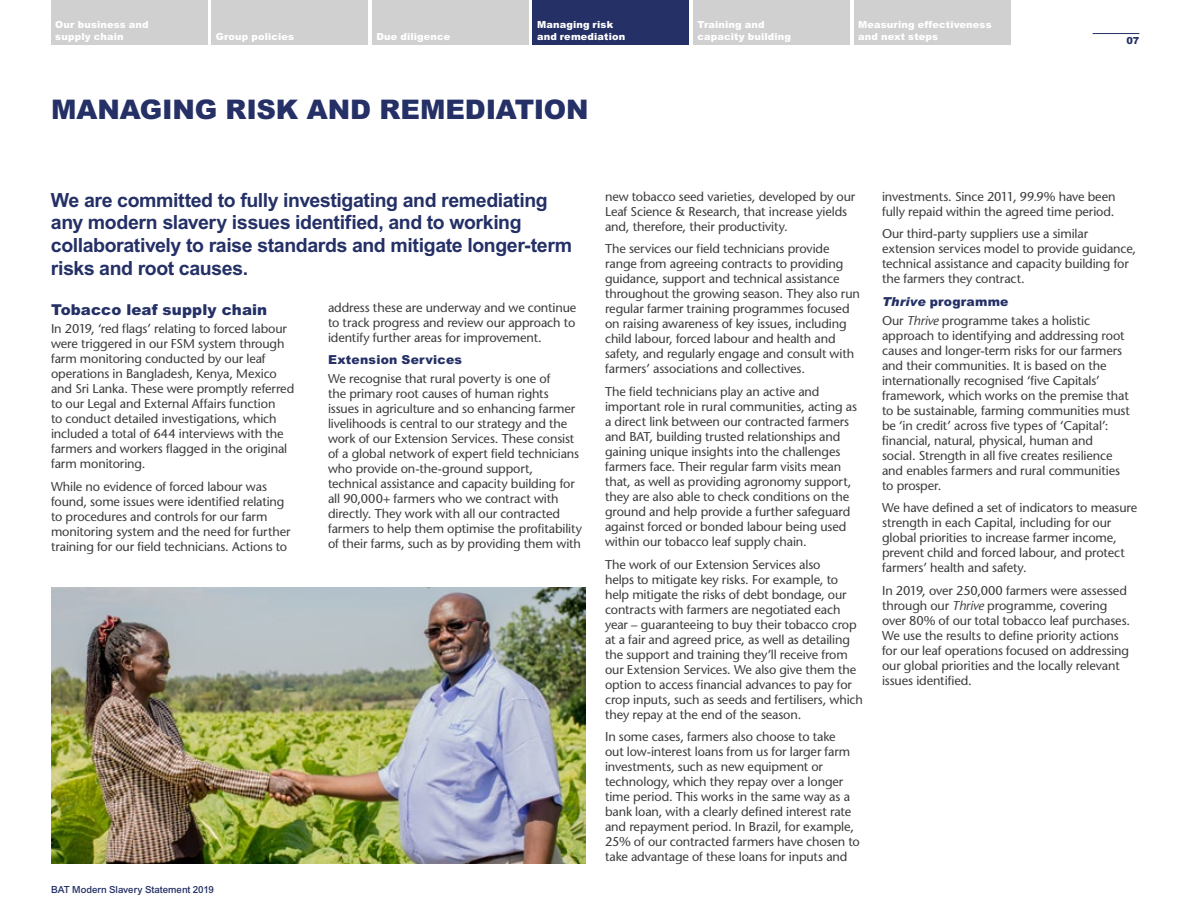
<style>
.page{position:relative;width:1191px;height:915px;background:#fff}
.page>*{position:absolute;margin:0;border:0;box-sizing:border-box;transform-origin:0 0}
.t1{font:900 27px "Arial";letter-spacing:-.01em;color:#243066}
.t2{font:700 19.5px/22.5px "Arial";letter-spacing:-.02em;color:#243066}
.t3{font:900 15px "Arial";letter-spacing:.01em;color:#243066}
.t4{font:500 12.75px/15px "Stone Sans Std";letter-spacing:-.01em;color:#3c3c3b}
.t5{font:900 12.3px "Arial";letter-spacing:.02em;color:#243066}
.t6{font:900 9.75px/12px "Arial";letter-spacing:.015em;color:#fff}
.t7{font:500 9.75px "Arial";color:#243066}
.t8{font:900 9.75px "Arial";color:#243066}
.s1{font-style:italic}
</style>
<div class="page">
<img style="left:51px;top:587px;width:535px;height:276px">
<hr style="left:1092px;top:33px;width:47px;height:1px;background:#243066">
<div style="left:51px;top:0;width:156px;height:44px;background:#d0d0d0"></div>
<div style="left:212px;top:0;width:156px;height:44px;background:#d0d0d0"></div>
<div style="left:372px;top:0;width:156px;height:44px;background:#d0d0d0"></div>
<div style="left:533px;top:0;width:156px;height:44px;background:#243066"></div>
<div style="left:693px;top:0;width:156px;height:44px;background:#d0d0d0"></div>
<div style="left:854px;top:0;width:156px;height:44px;background:#d0d0d0"></div>
<p class="t6" style="left:55px;top:18px;width:95px">Our business and supply chain</p>
<p class="t6" style="left:216px;top:30px;width:80px">Group policies</p>
<p class="t6" style="left:376px;top:30px;width:75px">Due diligence</p>
<p class="t6" style="left:537px;top:18px;width:90px">Managing risk and remediation</p>
<p class="t6" style="left:697px;top:18px;width:95px">Training and capacity building</p>
<p class="t6" style="left:858px;top:18px;width:135px">Measuring effectiveness and next steps</p>
<h1 class="t1" style="left:51px;top:93px;width:539px">MANAGING RISK AND REMEDIATION</h1>
<p class="t8" style="left:1126px;top:35px;width:15px">07</p>
<h2 class="t2" style="left:51px;top:188px;width:523px">We are committed to fully investigating and remediating any modern slavery issues identified, and to working collaboratively to raise standards and mitigate longer-term risks and root causes.</h2>
<p class="t3" style="left:51px;top:300px;width:218px">Tobacco leaf supply chain</p>
<p class="t4" style="left:51px;top:321px;width:245px">In 2019, ‘red flags’ relating to forced labour were triggered in our FSM system through farm monitoring conducted by our leaf operations in Bangladesh, Kenya, Mexico and Sri Lanka. These were promptly referred to our Legal and External Affairs function<br>to conduct detailed investigations, which included a total of 644 interviews with the farmers and workers flagged in the original farm monitoring.</p>
<p class="t4" style="left:51px;top:479px;width:241px">While no evidence of forced labour was found, some issues were identified relating to procedures and controls for our farm monitoring system and the need for further training for our field technicians. Actions to</p>
<p class="t4" style="left:328px;top:299px;width:250px;text-align:justify">address these are underway and we continue to track progress and review our approach to identify further areas for improvement.</p>
<p class="t5" style="left:328px;top:352px;width:135px">Extension Services</p>
<p class="t4" style="left:328px;top:371px;width:255px">We recognise that rural poverty is one of<br>the primary root causes of human rights issues in agriculture and so enhancing farmer livelihoods is central to our strategy and the work of our Extension Services. These consist of a global network of expert field technicians who provide on-the-ground support, technical assistance and capacity building for all 90,000+ farmers who we contract with directly. They work with all our contracted farmers to help them optimise the profitability of their farms, such as by providing them with</p>
<p class="t7" style="left:51px;top:883px;width:164px">BAT Modern Slavery Statement 2019</p>
<p class="t4" style="left:605px;top:189px;width:252px">new tobacco seed varieties, developed by our<br>Leaf Science &amp; Research, that increase yields and, therefore, their productivity.</p>
<p class="t4" style="left:605px;top:241px;width:256px">The services our field technicians provide range from agreeing contracts to providing guidance, support and technical assistance throughout the growing season. They also run regular farmer training programmes focused on raising awareness of key issues, including child labour, forced labour and health and safety, and regularly engage and consult with farmers’ associations and collectives.</p>
<p class="t4" style="left:605px;top:384px;width:253px">The field technicians play an active and important role in rural communities, acting as a direct link between our contracted farmers and BAT, building trusted relationships and gaining unique insights into the challenges farmers face. Their regular farm visits mean that, as well as providing agronomy support, they are also able to check conditions on the ground and help provide a further safeguard against forced or bonded labour being used within our tobacco leaf supply chain.</p>
<p class="t4" style="left:605px;top:556px;width:259px">The work of our Extension Services also<br>helps to mitigate key risks. For example, to help mitigate the risks of debt bondage, our contracts with farmers are negotiated each year – guaranteeing to buy their tobacco crop at a fair and agreed price, as well as detailing the support and training they’ll receive from our Extension Services. We also give them the option to access financial advances to pay for crop inputs, such as seeds and fertilisers, which they repay at the end of the season.</p>
<p class="t4" style="left:605px;top:729px;width:256px">In some cases, farmers also choose to take<br>out low-interest loans from us for larger farm investments, such as new equipment or technology, which they repay over a longer time period. This works in the same way as a bank loan, with a clearly defined interest rate and repayment period. In Brazil, for example, 25% of our contracted farmers have chosen to take advantage of these loans for inputs and</p>
<p class="t4" style="left:882px;top:189px;width:235px">investments. Since 2011, 99.9% have been fully repaid within the agreed time period.</p>
<p class="t4" style="left:882px;top:226px;width:256px">Our third-party suppliers use a similar extension services model to provide guidance, technical assistance and capacity building for the farmers they contract.</p>
<p class="t5" style="left:882px;top:294px;width:128px"><span class="s1">Thrive</span> programme</p>
<p class="t4" style="left:882px;top:313px;width:249px">Our <span class="s1">Thrive</span> programme takes a holistic approach to identifying and addressing root causes and longer-term risks for our farmers and their communities. It is based on the internationally recognised ‘five Capitals’ framework, which works on the premise that to be sustainable, farming communities must be ‘in credit’ across five types of ‘Capital’: financial, natural, physical, human and<br>social. Strength in all five creates resilience and enables farmers and rural communities to prosper.</p>
<p class="t4" style="left:882px;top:500px;width:257px">We have defined a set of indicators to measure strength in each Capital, including for our global priorities to increase farmer income, prevent child and forced labour, and protect farmers’ health and safety.</p>
<p class="t4" style="left:882px;top:582px;width:250px">In 2019, over 250,000 farmers were assessed through our <span class="s1">Thrive</span> programme, covering over 80% of our total tobacco leaf purchases.<br>We use the results to define priority actions for our leaf operations focused on addressing our global priorities and the locally relevant issues identified.</p>
</div>
